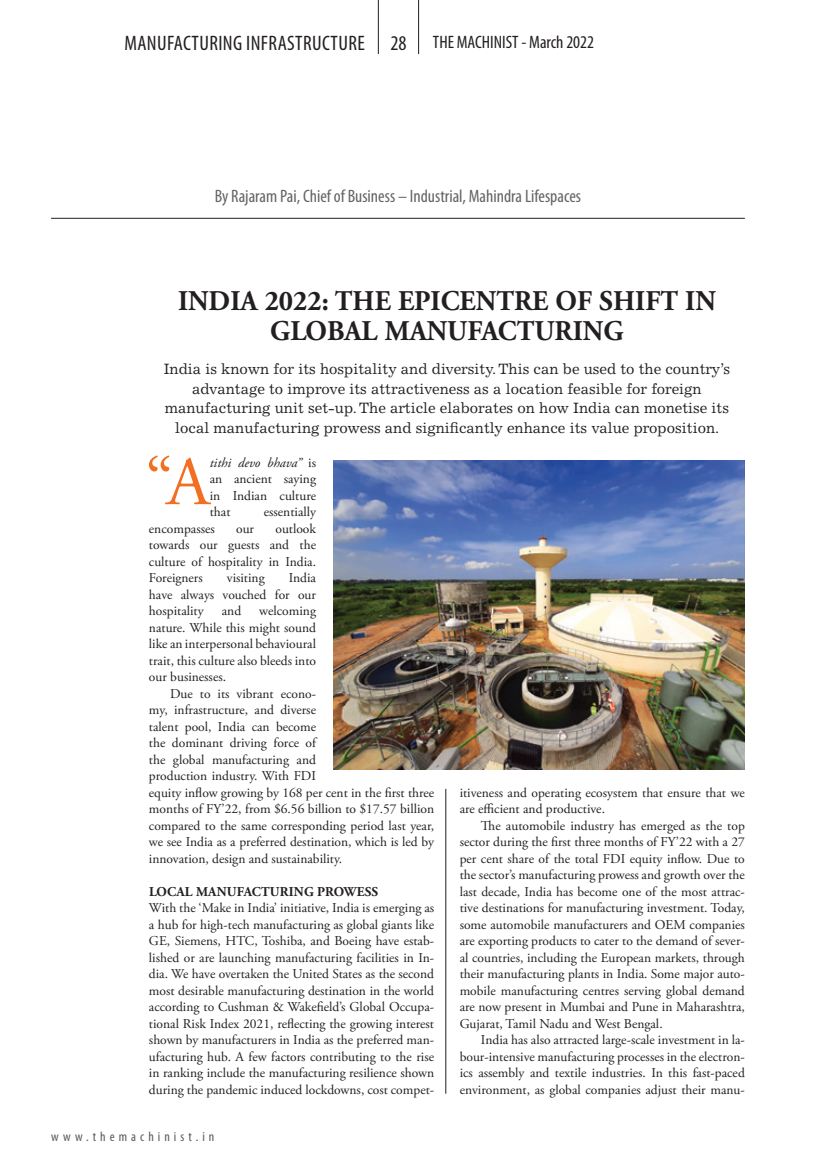
<style>
.page{position:relative;width:830px;height:1161px;background:#fff}
.page>*{position:absolute;margin:0;border:0;box-sizing:border-box;transform-origin:0 0}
.t1{font:68.85px "Adobe Garamond Pro";color:#f36e21}
.t2{font:700 28.5px/30px "Adobe Garamond";color:#231f20;text-align:center;scale:.96 1}
.t3{font:condensed 21px "Myriad Pro";letter-spacing:.02em;color:#231f20}
.t4{font:condensed 18px "Myriad Pro";color:#636366}
.t5{font:15px/19.5px "Excelsior";color:#231f20;text-align:center}
.t6{font:13.5px/16.5px "Adobe Garamond Pro";color:#231f20;text-align:justify}
.t7{font:700 13.5px "Adobe Garamond Pro";letter-spacing:.015em;color:#231f20}
.t8{font:condensed 13.5px "Myriad Pro";letter-spacing:.3em;color:#57585a}
.s1{font-size:18px}
.s2{font-style:italic}
</style>
<div class="page">
<hr style="left:378px;top:0;width:1px;height:54px;background:#231f20">
<hr style="left:418px;top:0;width:1px;height:54px;background:#231f20">
<hr style="left:51px;top:218px;width:693px;height:1px;background:#231f20">
<hr style="left:445px;top:789px;width:1px;height:304px;background:#231f20">
<img style="left:333px;top:461px;width:411px;height:308px">
<h3 class="t3" style="left:124px;top:31px;width:471px">MANUFACTURING INFRASTRUCTURE 28 <span class="s1">THE MACHINIST - March 2022</span></h3>
<p class="t4" style="left:215px;top:185px;width:367px">By Rajaram Pai, Chief of Business – Industrial, Mahindra Lifespaces</p>
<p class="t2" style="left:178px;top:287px;width:561px">INDIA 2022: THE EPICENTRE OF SHIFT IN<br>GLOBAL MANUFACTURING</p>
<p class="t5" style="left:164px;top:359px;width:567px">India is known for its hospitality and diversity. This can be used to the country’s advantage to improve its attractiveness as a location feasible for foreign manufacturing unit set-up. The article elaborates on how India can monetise its local manufacturing prowess and significantly enhance its value proposition.</p>
<p class="t1" style="left:145px;top:441px;width:66px">“A</p>
<p class="t6" style="left:210px;top:454px;width:108px"><span class="s2">tithi devo bhava”</span> is an ancient saying in Indian culture that</p>
<p class="t6" style="left:264px;top:504px;width:54px">essentially</p>
<p class="t6" style="left:149px;top:520px;width:168px;text-indent:126px">outlook towards our guests and the culture of hospitality in India.<br>Foreigners</p>
<p class="t6" style="left:149px;top:520px;width:67px">encompasses</p>
<p class="t6" style="left:236px;top:520px;width:19px">our</p>
<p class="t6" style="left:149px;top:570px;width:168px;text-indent:140px">India have always vouched for our hospitality</p>
<p class="t6" style="left:227px;top:570px;width:39px">visiting</p>
<p class="t6" style="left:149px;top:603px;width:168px;text-indent:110px">welcoming nature. While this might sound like an interpersonal behavioural trait, this culture also bleeds into our businesses.</p>
<p class="t6" style="left:149px;top:685px;width:286px;text-align:left;text-indent:21px">Due to its vibrant econo-<br>my, infrastructure, and diverse<br>talent pool, India can become<br>the dominant driving force of<br>the global manufacturing and<br>production industry. With FDI<br>equity inflow growing by 168 per cent in the first three months of FY’22, from $6.56 billion to $17.57 billion compared to the same corresponding period last year, we see India as a preferred destination, which is led by innovation, design and sustainability.</p>
<p class="t7" style="left:149px;top:883px;width:231px">LOCAL MANUFACTURING PROWESS</p>
<p class="t6" style="left:149px;top:900px;width:286px">With the ‘Make in India’ initiative, India is emerging as a hub for high-tech manufacturing as global giants like GE, Siemens, HTC, Toshiba, and Boeing have estab&shy;lished or are launching manufacturing facilities in In&shy;dia. We have overtaken the United States as the second most desirable manufacturing destination in the world according to Cushman &amp; Wakefield’s Global Occupa&shy;tional Risk Index 2021, reflecting the growing interest shown by manufacturers in India as the preferred man&shy;ufacturing hub. A few factors contributing to the rise in ranking include the manufacturing resilience shown during the pandemic induced lockdowns, cost compet-</p>
<p class="t6" style="left:222px;top:603px;width:21px">and</p>
<p class="t8" style="left:51px;top:1128px;width:165px">www.themachinist.in</p>
<p class="t6" style="left:459px;top:784px;width:286px">itiveness and operating ecosystem that ensure that we are efficient and productive.</p>
<p class="t6" style="left:459px;top:817px;width:286px;text-indent:21px">The automobile industry has emerged as the top sector during the first three months of FY’22 with a 27 per cent share of the total FDI equity inflow. Due to the sector’s manufacturing prowess and growth over the last decade, India has become one of the most attrac&shy;tive destinations for manufacturing investment. Today, some automobile manufacturers and OEM companies are exporting products to cater to the demand of sever&shy;al countries, including the European markets, through their manufacturing plants in India. Some major auto&shy;mobile manufacturing centres serving global demand are now present in Mumbai and Pune in Maharashtra, Gujarat, Tamil Nadu and West Bengal.</p>
<p class="t6" style="left:459px;top:1032px;width:286px;text-indent:21px">India has also attracted large-scale investment in la&shy;bour-intensive manufacturing processes in the electron&shy;ics assembly and textile industries. In this fast-paced environment, as global companies adjust their manu-</p>
</div>
